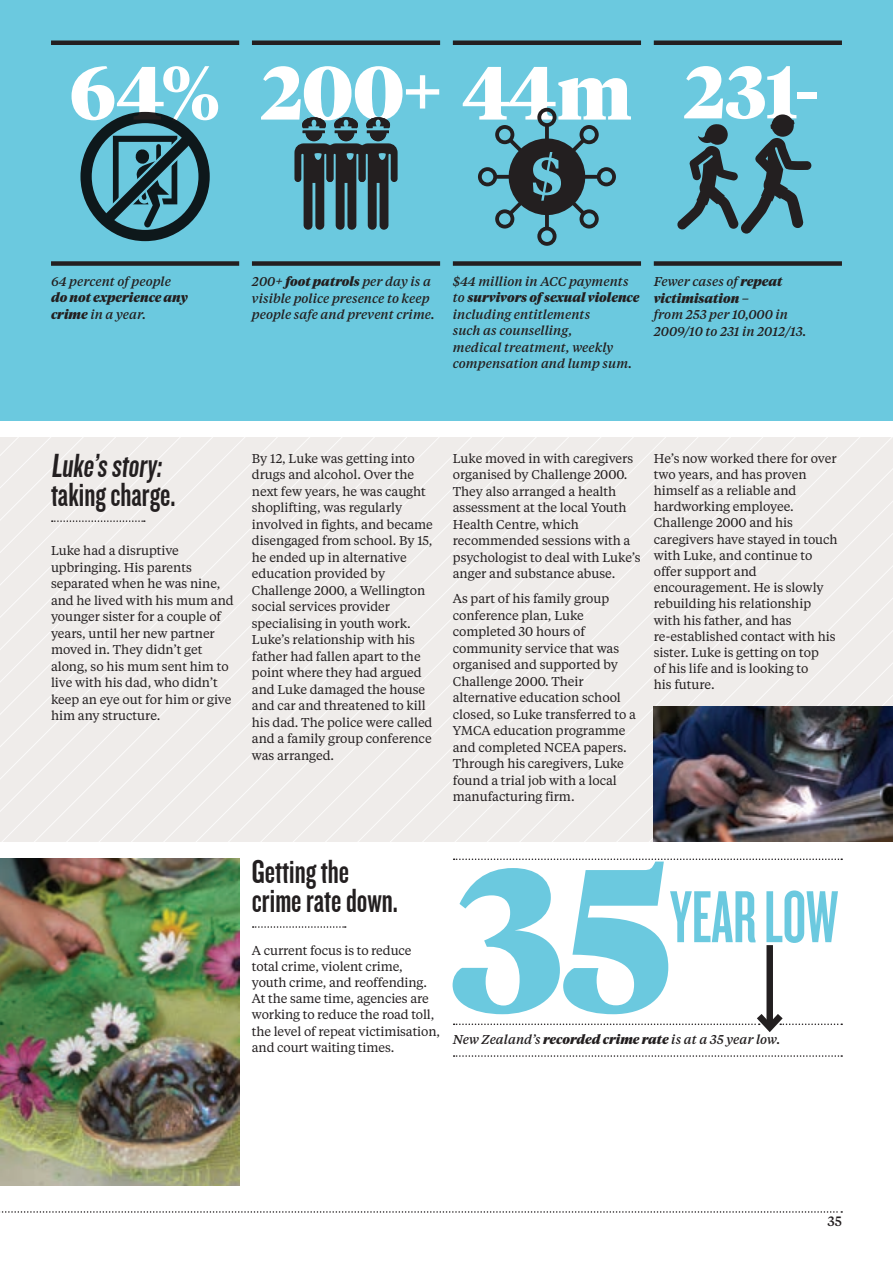
<style>
.page{position:relative;width:893px;height:1263px;background:#fff}
.page>*{position:absolute;margin:0;border:0;box-sizing:border-box;transform-origin:0 0}
.t1{font:900 202.5px "Tiempos Headline";color:#6bc9df}
.t2{font:76.5px "Knockout HTF47 Bantamweight";color:#6bc9df}
.t3{font:900 75px "Tiempos Headline";letter-spacing:-.01em;color:#fff}
.t4{font:34.5px/28.5px "Knockout HTF48 Featherweight";color:#231f20}
.t5{font:500 13.5px "Tiempos Text";color:#231f20}
.t6{font:12.75px/16.5px "Tiempos Text";letter-spacing:-.005em;color:#231f20}
.t7{font:italic 500 12.75px/16.5px "Tiempos Text";color:#231f20}
.t8{font:italic 900 12.75px "Tiempos Headline";color:#231f20}
.s1{font-size:73.5px}
.s2{font-family:"Tiempos Headline";font-weight:900}
.s3{font-family:"Tiempos Text";font-weight:500}
</style>
<div class="page">
<div style="left:0;top:0;width:893px;height:420px;background:#6bc9df"></div>
<div style="left:98px;top:437px;width:16px;height:405px;background:#efecea"></div>
<div style="left:114px;top:437px;width:17px;height:405px;background:#efecea"></div>
<div style="left:131px;top:437px;width:16px;height:405px;background:#efecea"></div>
<div style="left:147px;top:437px;width:16px;height:405px;background:#efecea"></div>
<div style="left:163px;top:437px;width:16px;height:405px;background:#efecea"></div>
<div style="left:179px;top:437px;width:16px;height:405px;background:#efecea"></div>
<div style="left:195px;top:437px;width:16px;height:405px;background:#efecea"></div>
<div style="left:211px;top:437px;width:17px;height:405px;background:#efecea"></div>
<div style="left:228px;top:437px;width:16px;height:405px;background:#efecea"></div>
<div style="left:244px;top:437px;width:16px;height:405px;background:#efecea"></div>
<div style="left:260px;top:437px;width:633px;height:405px;background:#efecea"></div>
<div style="left:276px;top:441px;width:617px;height:401px;background:#efecea"></div>
<div style="left:292px;top:457px;width:601px;height:385px;background:#efecea"></div>
<div style="left:309px;top:473px;width:584px;height:369px;background:#efecea"></div>
<div style="left:325px;top:489px;width:568px;height:353px;background:#efecea"></div>
<div style="left:341px;top:506px;width:552px;height:336px;background:#efecea"></div>
<div style="left:357px;top:522px;width:536px;height:320px;background:#efecea"></div>
<div style="left:373px;top:538px;width:520px;height:304px;background:#efecea"></div>
<div style="left:389px;top:554px;width:504px;height:288px;background:#efecea"></div>
<div style="left:406px;top:570px;width:487px;height:272px;background:#efecea"></div>
<div style="left:422px;top:586px;width:471px;height:256px;background:#efecea"></div>
<div style="left:438px;top:603px;width:455px;height:239px;background:#efecea"></div>
<div style="left:454px;top:619px;width:439px;height:223px;background:#efecea"></div>
<div style="left:470px;top:635px;width:423px;height:207px;background:#efecea"></div>
<svg style="left:52px;top:520px;width:93px;height:2px"></svg>
<img style="left:654px;top:707px;width:239px;height:134px">
<img style="left:0;top:858px;width:239px;height:328px">
<hr style="left:654px;top:41px;width:188px;height:4px;background:#231f20">
<div style="left:654px;top:261px;width:188px;height:5px;background:#231f20"></div>
<hr style="left:453px;top:41px;width:188px;height:4px;background:#231f20">
<div style="left:453px;top:261px;width:188px;height:5px;background:#231f20"></div>
<svg style="left:478px;top:108px;width:138px;height:138px"></svg>
<hr style="left:252px;top:41px;width:188px;height:4px;background:#231f20">
<div style="left:252px;top:261px;width:188px;height:5px;background:#231f20"></div>
<svg style="left:294px;top:117px;width:104px;height:113px"></svg>
<svg style="left:454px;top:858px;width:388px;height:2px"></svg>
<svg style="left:454px;top:1055px;width:388px;height:2px"></svg>
<svg style="left:253px;top:926px;width:93px;height:2px"></svg>
<hr style="left:51px;top:41px;width:188px;height:4px;background:#231f20">
<div style="left:51px;top:261px;width:188px;height:5px;background:#231f20"></div>
<svg style="left:99px;top:131px;width:97px;height:97px"></svg>
<div style="left:80px;top:112px;width:130px;height:129px;border:11px solid #231f20;border-radius:50%"></div>
<div style="left:766px;top:945px;width:7px;height:82px;background:#231f20"></div>
<svg style="left:454px;top:1007px;width:388px;height:25px"></svg>
<svg style="left:677px;top:114px;width:134px;height:120px"></svg>
<svg style="left:0;top:1211px;width:842px;height:2px"></svg>
<h3 class="t3" style="left:69px;top:41px;width:153px">64%</h3>
<h3 class="t3" style="left:261px;top:41px;width:560px">200+ 44m <span class="s1">231-</span></h3>
<p class="t7" style="left:51px;top:273px;width:121px">64 percent of people</p>
<p class="t8" style="left:51px;top:289px;width:138px">do not experience any</p>
<p class="t7" style="left:51px;top:305px;width:97px"><span class="s2">crime</span> in a year.</p>
<p class="t7" style="left:252px;top:273px;width:184px">200+ <span class="s2">foot patrols</span> per day is a visible police presence to keep people safe and prevent crime.</p>
<p class="t7" style="left:453px;top:272px;width:177px">$44 million in ACC payments</p>
<p class="t8" style="left:453px;top:289px;width:188px"><span class="s3">to</span> survivors of sexual violence</p>
<p class="t7" style="left:453px;top:305px;width:181px">including entitlements<br>such as counselling,<br>medical treatment, weekly compensation and lump sum.</p>
<p class="t7" style="left:654px;top:273px;width:130px">Fewer cases of <span class="s2">repeat</span></p>
<p class="t8" style="left:654px;top:289px;width:97px">victimisation <span class="s3">–</span></p>
<p class="t7" style="left:654px;top:306px;width:154px">from 253 per 10,000 in<br>2009/10 to 231 in 2012/13.</p>
<h3 class="t4" style="left:51px;top:452px;width:126px">Luke’s story: taking charge.</h3>
<p class="t6" style="left:51px;top:542px;width:184px">Luke had a disruptive upbringing. His parents separated when he was nine, and he lived with his mum and younger sister for a couple of years, until her new partner moved in. They didn’t get along, so his mum sent him to live with his dad, who didn’t keep an eye out for him or give him any structure.</p>
<p class="t6" style="left:252px;top:449px;width:182px">By 12, Luke was getting into drugs and alcohol. Over the next few years, he was caught shoplifting, was regularly involved in fights, and became disengaged from school. By 15, he ended up in alternative education provided by<br>Challenge 2000, a Wellington social services provider specialising in youth work.<br>Luke’s relationship with his father had fallen apart to the point where they had argued and Luke damaged the house and car and threatened to kill his dad. The police were called and a family group conference was arranged.</p>
<p class="t6" style="left:453px;top:449px;width:189px">Luke moved in with caregivers organised by Challenge 2000.<br>They also arranged a health assessment at the local Youth<br>Health Centre, which recommended sessions with a psychologist to deal with Luke’s anger and substance abuse.</p>
<p class="t6" style="left:453px;top:590px;width:185px">As part of his family group conference plan, Luke completed 30 hours of community service that was organised and supported by<br>Challenge 2000. Their alternative education school closed, so Luke transferred to a<br>YMCA education programme and completed NCEA papers.<br>Through his caregivers, Luke found a trial job with a local manufacturing firm.</p>
<p class="t6" style="left:654px;top:449px;width:185px">He’s now worked there for over two years, and has proven himself as a reliable and hardworking employee.<br>Challenge 2000 and his caregivers have stayed in touch with Luke, and continue to offer support and encouragement. He is slowly rebuilding his relationship with his father, and has re-established contact with his sister. Luke is getting on top<br>of his life and is looking to<br>his future.</p>
<h3 class="t4" style="left:252px;top:858px;width:148px">Getting the crime rate down.</h3>
<p class="t6" style="left:252px;top:941px;width:190px">A current focus is to reduce total crime, violent crime, youth crime, and reoffending.<br>At the same time, agencies are working to reduce the road toll, the level of repeat victimisation, and court waiting times.</p>
<h1 class="t1" style="left:452px;top:799px;width:223px">35</h1>
<p class="t7" style="left:453px;top:1030px;width:329px">New Zealand’s <span class="s2">recorded crime rate</span> is at a 35 year low.</p>
<h2 class="t2" style="left:670px;top:879px;width:170px">YEAR LOW</h2>
<p class="t5" style="left:827px;top:1212px;width:16px">35</p>
</div>
